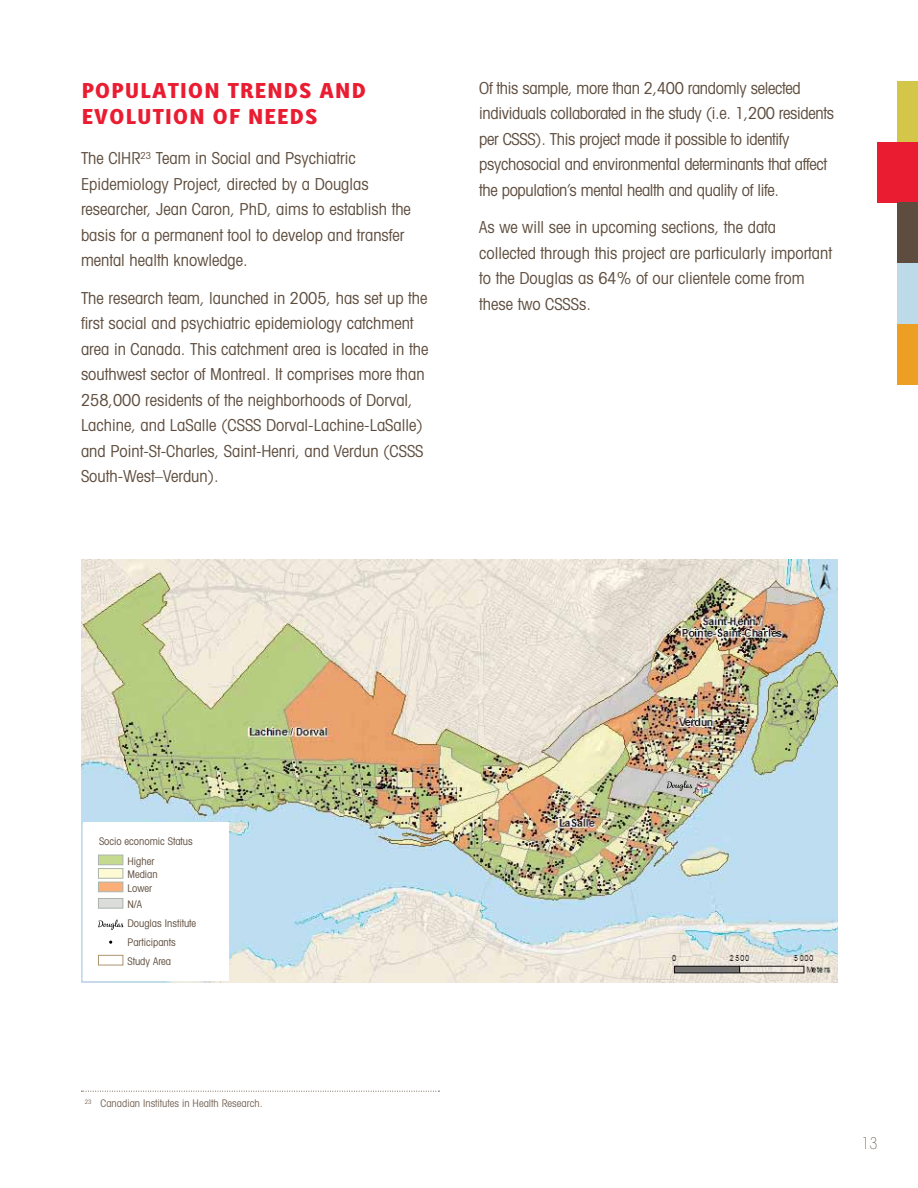
<style>
.page{position:relative;width:918px;height:1188px;background:#fff}
.page>*{position:absolute;margin:0;border:0;box-sizing:border-box;transform-origin:0 0}
.t1{font:21px/25.2px "Karbid Extra Bold Caps";color:#ea1c31}
.t2{font:condensed 16.5px/25.5px "Avant Garde";color:#5e4d3e}
.t3{font:condensed 16.5px/25.5px "Avant Garde";letter-spacing:-.02em;color:#5e4d3e}
.t4{font:15.75px "ITC Avant Garde MM 82 450";color:#45382b}
.t5{font:condensed 10.5px/19px "Avant Garde";color:#5e4d3e}
.t6{font:condensed 10.5px "Avant Garde";color:#766557}
</style>
<div class="page">
<div style="left:878px;top:142px;width:40px;height:60px;background:#ea1c31"></div>
<div style="left:898px;top:81px;width:20px;height:61px;background:#d3c649"></div>
<div style="left:898px;top:202px;width:20px;height:61px;background:#5e4d3e"></div>
<div style="left:898px;top:263px;width:20px;height:61px;background:#bddae8"></div>
<div style="left:898px;top:324px;width:20px;height:61px;background:#ec9f23"></div>
<svg style="left:81px;top:1091px;width:358px;height:1px"></svg>
<img style="left:81px;top:560px;width:756px;height:423px">
<div style="left:84px;top:822px;width:145px;height:158px;background:#fff"></div>
<div style="left:98px;top:855px;width:25px;height:10px;background:#c5da8f;border:1px solid #aab5ae"></div>
<div style="left:98px;top:868px;width:25px;height:11px;background:#fdfad4;border:1px solid #aab5ae"></div>
<div style="left:98px;top:882px;width:25px;height:10px;background:#faaf78;border:1px solid #aab5ae"></div>
<div style="left:98px;top:898px;width:25px;height:11px;background:#dcdcdb;border:1px solid #aab5ae"></div>
<div style="left:98px;top:955px;width:25px;height:10px;border:1px solid #ab9670"></div>
<svg style="left:666px;top:780px;width:27px;height:11px"></svg>
<svg style="left:98px;top:919px;width:26px;height:11px"></svg>
<p class="t1" style="left:81px;top:77px;width:287px">POPULATION TRENDS AND<br>EVOLUTION OF NEEDS</p>
<p class="t2" style="left:81px;top:145px;width:331px">The CIHR<sup>23</sup> Team in Social and Psychiatric Epidemiology Project, directed by a Douglas researcher, Jean Caron, PhD, aims to establish the basis for a permanent tool to develop and transfer mental health knowledge.</p>
<p class="t2" style="left:81px;top:285px;width:349px">The research team, launched in 2005, has set up the first social and psychiatric epidemiology catchment area in Canada. This catchment area is located in the southwest sector of Montreal. It comprises more than 258,000 residents of the neighborhoods of Dorval, Lachine, and LaSalle (CSSS Dorval-Lachine-LaSalle) and Point-St-Charles, Saint-Henri, and Verdun (CSSS South-West–Verdun).</p>
<p class="t3" style="left:479px;top:75px;width:356px">Of this sample, more than 2,400 randomly selected individuals collaborated in the study (i.e. 1,200 residents per CSSS). This project made it possible to identify psychosocial and environmental determinants that affect the population’s mental health and quality of life.</p>
<p class="t2" style="left:479px;top:214px;width:354px">As we will see in upcoming sections, the data collected through this project are particularly important to the Douglas as 64% of our clientele come from these two CSSSs.</p>
<p class="t5" style="left:127px;top:832px;width:67px;text-indent:-28px">Socio economic Status<br>Higher</p>
<p class="t5" style="left:127px;top:867px;width:32px;line-height:13.5px">Median<br>Lower</p>
<p class="t5" style="left:127px;top:895px;width:70px">N/A<br>Douglas Institute<br>Participants<br>Study Area</p>
<p class="t6" style="left:85px;top:1097px;width:179px"><sup>23</sup> Canadian Institutes in Health Research.</p>
<p class="t4" style="left:862px;top:1134px;width:17px">13</p>
</div>
